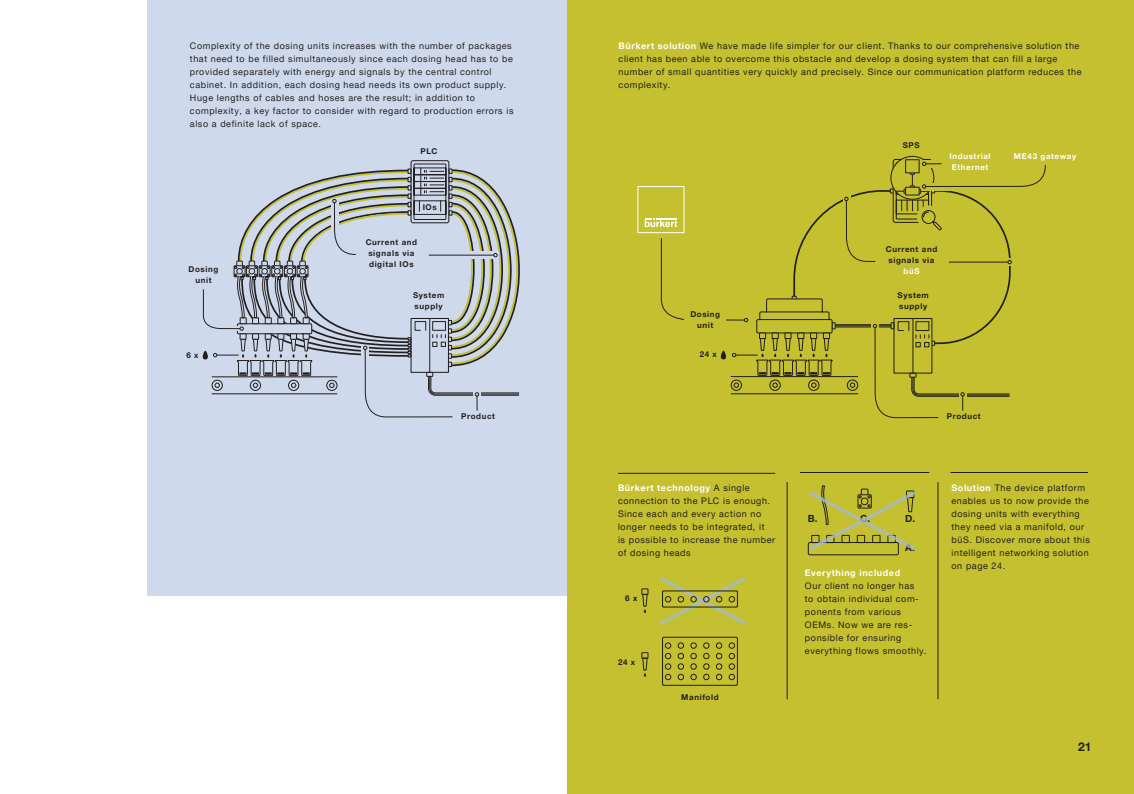
<style>
.page{position:relative;width:1134px;height:794px;background:#fff}
.page>*{position:absolute;margin:0;border:0;box-sizing:border-box;transform-origin:0 0}
.t1{font:700 12px "Helvetica Neue LTW1 G";color:#231f20}
.t2{font:700 9.8px "Helvetica Neue LTW1 G";color:#231f20}
.t3{font:9px/13px "Helvetica Neue LTW1 G";letter-spacing:.065em;color:#231f20}
.t4{font:700 9px "Helvetica Neue LTW1 G";letter-spacing:.065em;color:#fff}
.t5{font:700 8px/11px "Helvetica Neue LTW1 G";letter-spacing:.075em;color:#231f20;text-align:center}
.t6{font:700 8px/11px "Helvetica Neue LTW1 G";letter-spacing:.075em;color:#fff}
.s1{font-weight:700;color:#fff}
</style>
<div class="page">
<div style="left:567px;top:0;width:567px;height:794px;background:#c4c02f"></div>
<hr style="left:618px;top:473px;width:157px;height:1px;background:#231f20">
<hr style="left:950px;top:472px;width:138px;height:1px;background:#231f20">
<hr style="left:800px;top:472px;width:129px;height:1px;background:#231f20">
<hr style="left:787px;top:482px;width:1px;height:217px;background:#231f20">
<hr style="left:938px;top:482px;width:1px;height:217px;background:#231f20">
<div style="left:808px;top:542px;width:91px;height:13px;border:1px solid #231f20;border-radius:2px"></div>
<svg style="left:808px;top:485px;width:108px;height:68px"></svg>
<svg style="left:662px;top:636px;width:76px;height:50px"></svg>
<svg style="left:660px;top:577px;width:86px;height:48px"></svg>
<svg style="left:642px;top:658px;width:6px;height:18px"></svg>
<div style="left:641px;top:652px;width:7px;height:6px;border:1px solid #231f20"></div>
<svg style="left:642px;top:594px;width:6px;height:19px"></svg>
<div style="left:641px;top:588px;width:7px;height:6px;border:1px solid #231f20"></div>
<svg style="left:891px;top:156px;width:43px;height:43px"></svg>
<div style="left:891px;top:156px;width:43px;height:44px;border:1px solid #231f20;border-radius:50%"></div>
<div style="left:906px;top:160px;width:13px;height:13px;background:#c4c02f"></div>
<div style="left:905px;top:159px;width:14px;height:14px;border:1px solid #231f20"></div>
<div style="left:920px;top:160px;width:24px;height:7px;background:#c4c02f"></div>
<svg style="left:645px;top:162px;width:401px;height:256px"></svg>
<div style="left:147px;top:0;width:420px;height:595px;background:#cedaeb"></div>
<div style="left:410px;top:160px;width:39px;height:63px;border:1px solid #231f20;border-radius:2px"></div>
<svg style="left:203px;top:163px;width:317px;height:255px"></svg>
<p class="t3" style="left:190px;top:39px;width:325px">Complexity of the dosing units increases with the number of packages that need to be filled simultaneously since each dosing head has to be provided separately with energy and signals by the central control cabinet. In addition, each dosing head needs its own product supply.<br>Huge lengths of cables and hoses are the result; in addition to complexity, a key factor to consider with regard to production errors is also a definite lack of space.</p>
<p class="t5" style="left:420px;top:145px;width:18px">PLC</p>
<p class="t5" style="left:189px;top:264px;width:31px">Dosing unit</p>
<p class="t5" style="left:186px;top:349px;width:14px">6 x</p>
<p class="t5" style="left:423px;top:201px;width:16px">IOs</p>
<p class="t5" style="left:366px;top:237px;width:53px">Current and signals via digital IOs</p>
<p class="t5" style="left:413px;top:290px;width:33px;text-align:left">System supply</p>
<p class="t5" style="left:461px;top:411px;width:35px">Product</p>
<p class="t3" style="left:619px;top:39px;width:464px"><span class="s1">Bürkert solution</span> We have made life simpler for our client. Thanks to our comprehensive solution the client has been able to overcome this obstacle and develop a dosing system that can fill a large number of small quantities very quickly and precisely. Since our communication platform reduces the complexity.</p>
<p class="t5" style="left:690px;top:308px;width:31px">Dosing unit</p>
<p class="t5" style="left:700px;top:349px;width:19px">24 x</p>
<p class="t5" style="left:903px;top:140px;width:18px">SPS</p>
<p class="t6" style="left:949px;top:151px;width:43px">Industrial<br>Ethernet</p>
<p class="t6" style="left:1014px;top:151px;width:64px">ME43 gateway</p>
<p class="t5" style="left:886px;top:243px;width:53px">Current and signals via</p>
<p class="t6" style="left:903px;top:265px;width:18px">büS</p>
<p class="t5" style="left:898px;top:290px;width:33px;text-align:left">System supply</p>
<p class="t5" style="left:947px;top:410px;width:35px">Product</p>
<p class="t3" style="left:618px;top:481px;width:159px"><span class="s1">Bürkert technology</span> A single connection to the PLC is enough.<br>Since each and every action no longer needs to be integrated, it<br>is possible to increase the number of dosing heads</p>
<p class="t3" style="left:951px;top:482px;width:140px"><span class="s1">Solution</span> The device platform enables us to now provide the dosing units with everything they need via a manifold, our büS. Discover more about this intelligent networking solution on page 24.</p>
<p class="t2" style="left:860px;top:512px;width:12px">C.</p>
<p class="t2" style="left:808px;top:512px;width:11px">B.</p>
<p class="t2" style="left:905px;top:512px;width:11px">D.</p>
<p class="t2" style="left:905px;top:541px;width:11px">A.</p>
<p class="t4" style="left:805px;top:567px;width:97px">Everything included</p>
<p class="t3" style="left:805px;top:579px;width:123px">Our client no longer has<br>to obtain individual com&shy;ponents from various<br>OEMs. Now we are res&shy;ponsible for ensuring everything flows smoothly.</p>
<p class="t5" style="left:625px;top:593px;width:14px">6 x</p>
<p class="t5" style="left:618px;top:657px;width:19px">24 x</p>
<p class="t5" style="left:681px;top:692px;width:39px">Manifold</p>
<h1 class="t1" style="left:1078px;top:740px;width:15px">21</h1>
</div>
